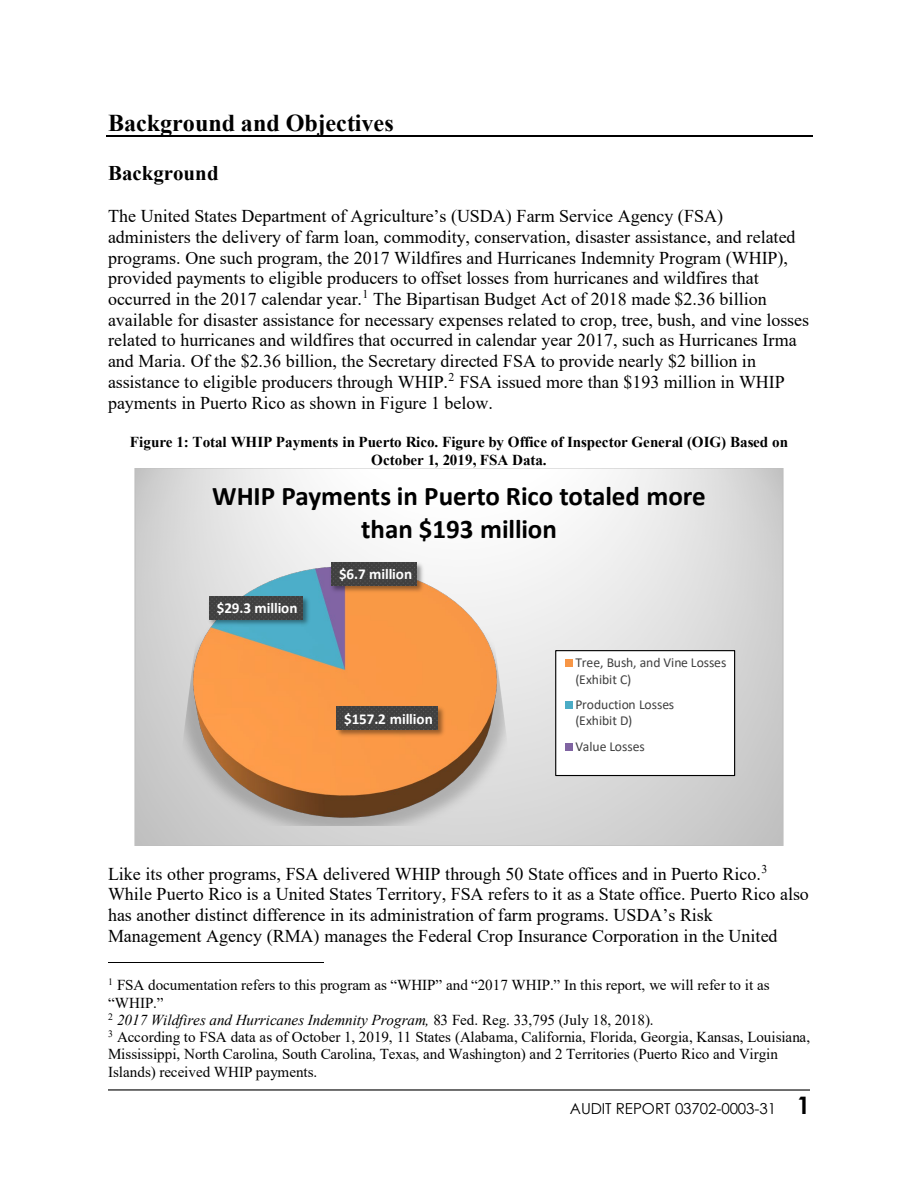
<style>
.page{position:relative;width:918px;height:1188px;background:#fff}
.page>*{position:absolute;margin:0;border:0;box-sizing:border-box;transform-origin:0 0}
.t1{font:700 27px/33.2px "Calibri";letter-spacing:-.005em;color:#000;text-align:center}
.t2{font:700 24.15px "Times New Roman";letter-spacing:-.005em;color:#000}
.t3{font:700 20.85px "Times New Roman";color:#000}
.t4{font:18px/20.7px "Times New Roman";color:#000}
.t5{font:15.15px/17.2px "Times New Roman";color:#000}
.t6{font:700 15.15px/17.2px "Times New Roman";color:#000;text-align:center}
.t7{font:italic 15.15px "Times New Roman";color:#000}
.t8{font:700 15.15px "Calibri";letter-spacing:-.01em;color:#fff}
.t9{font:15.15px "Century Gothic";letter-spacing:-.005em;color:#000}
.t10{font:13.65px/16.5px "Calibri";color:#404040}
.s1{font-style:normal}
.s2{font-weight:700;font-size:24.15px}
</style>
<div class="page">
<hr style="left:108px;top:1089px;width:702px;height:2px;background:#000">
<hr style="left:106px;top:136px;width:706px;height:1px;background:#000">
<hr style="left:108px;top:962px;width:216px;height:1px;background:#000">
<svg style="left:136px;top:470px;width:646px;height:374px"></svg>
<img style="left:151px;top:564px;width:387px;height:265px">
<img style="left:333px;top:704px;width:114px;height:35px">
<svg style="left:337px;top:707px;width:101px;height:23px;background:#424242"></svg>
<img style="left:206px;top:593px;width:106px;height:36px">
<div style="left:209px;top:596px;width:94px;height:23px;background:linear-gradient(to right,#424242,#434343)"></div>
<img style="left:328px;top:559px;width:99px;height:36px">
<div style="left:331px;top:562px;width:86px;height:23px;background:linear-gradient(to right,#434343,#424242)"></div>
<div style="left:555px;top:650px;width:180px;height:126px;background:#fff;border:1px solid #000"></div>
<div style="left:565px;top:660px;width:7px;height:7px;background:#f79646"></div>
<div style="left:565px;top:701px;width:7px;height:8px;background:#4bacc6"></div>
<div style="left:565px;top:743px;width:7px;height:7px;background:#8064a2"></div>
<h1 class="t2" style="left:108px;top:105px;width:287px">Background and Objectives</h1>
<p class="t3" style="left:108px;top:158px;width:112px">Background</p>
<p class="t4" style="left:108px;top:205px;width:703px">The United States Department of Agriculture’s (USDA) Farm Service Agency (FSA) administers the delivery of farm loan, commodity, conservation, disaster assistance, and related programs. One such program, the 2017 Wildfires and Hurricanes Indemnity Program (WHIP), provided payments to eligible producers to offset losses from hurricanes and wildfires that occurred in the 2017 calendar year.<sup>1</sup> The Bipartisan Budget Act of 2018 made $2.36 billion available for disaster assistance for necessary expenses related to crop, tree, bush, and vine losses related to hurricanes and wildfires that occurred in calendar year 2017, such as Hurricanes Irma and Maria. Of the $2.36 billion, the Secretary directed FSA to provide nearly $2 billion in assistance to eligible producers through WHIP.<sup>2</sup> FSA issued more than $193 million in WHIP payments in Puerto Rico as shown in Figure 1 below.</p>
<p class="t6" style="left:130px;top:433px;width:660px">Figure 1: Total WHIP Payments in Puerto Rico. Figure by Office of Inspector General (OIG) Based on<br>October 1, 2019, FSA Data.</p>
<p class="t1" style="left:212px;top:479px;width:495px">WHIP Payments in Puerto Rico totaled more than $193 million</p>
<p class="t8" style="left:217px;top:597px;width:82px">$29.3 million</p>
<p class="t8" style="left:339px;top:563px;width:75px">$6.7 million</p>
<p class="t8" style="left:344px;top:708px;width:90px">$157.2 million</p>
<p class="t10" style="left:575px;top:654px;width:153px">Tree, Bush, and Vine Losses (Exhibit C)</p>
<p class="t10" style="left:575px;top:696px;width:100px">Production Losses (Exhibit D)</p>
<p class="t10" style="left:575px;top:737px;width:71px">Value Losses</p>
<p class="t4" style="left:108px;top:863px;width:702px">Like its other programs, FSA delivered WHIP through 50 State offices and in Puerto Rico.<sup>3<br></sup>While Puerto Rico is a United States Territory, FSA refers to it as a State office. Puerto Rico also has another distinct difference in its administration of farm programs. USDA’s Risk Management Agency (RMA) manages the Federal Crop Insurance Corporation in the United</p>
<p class="t5" style="left:108px;top:976px;width:663px"><sup>1</sup> FSA documentation refers to this program as “WHIP” and “2017 WHIP.” In this report, we will refer to it as “WHIP.”</p>
<p class="t7" style="left:108px;top:1009px;width:547px"><sup>2</sup> 2017 Wildfires and Hurricanes Indemnity Program, <span class="s1">83 Fed. Reg. 33,795 (July 18, 2018).</span></p>
<p class="t5" style="left:108px;top:1028px;width:704px"><sup>3</sup> According to FSA data as of October 1, 2019, 11 States (Alabama, California, Florida, Georgia, Kansas, Louisiana,<br>Mississippi, North Carolina, South Carolina, Texas, and Washington) and 2 Territories (Puerto Rico and Virgin<br>Islands) received WHIP payments.</p>
<p class="t9" style="left:570px;top:1098px;width:242px">AUDIT REPORT 03702-0003-31 <span class="s2">1</span></p>
</div>
